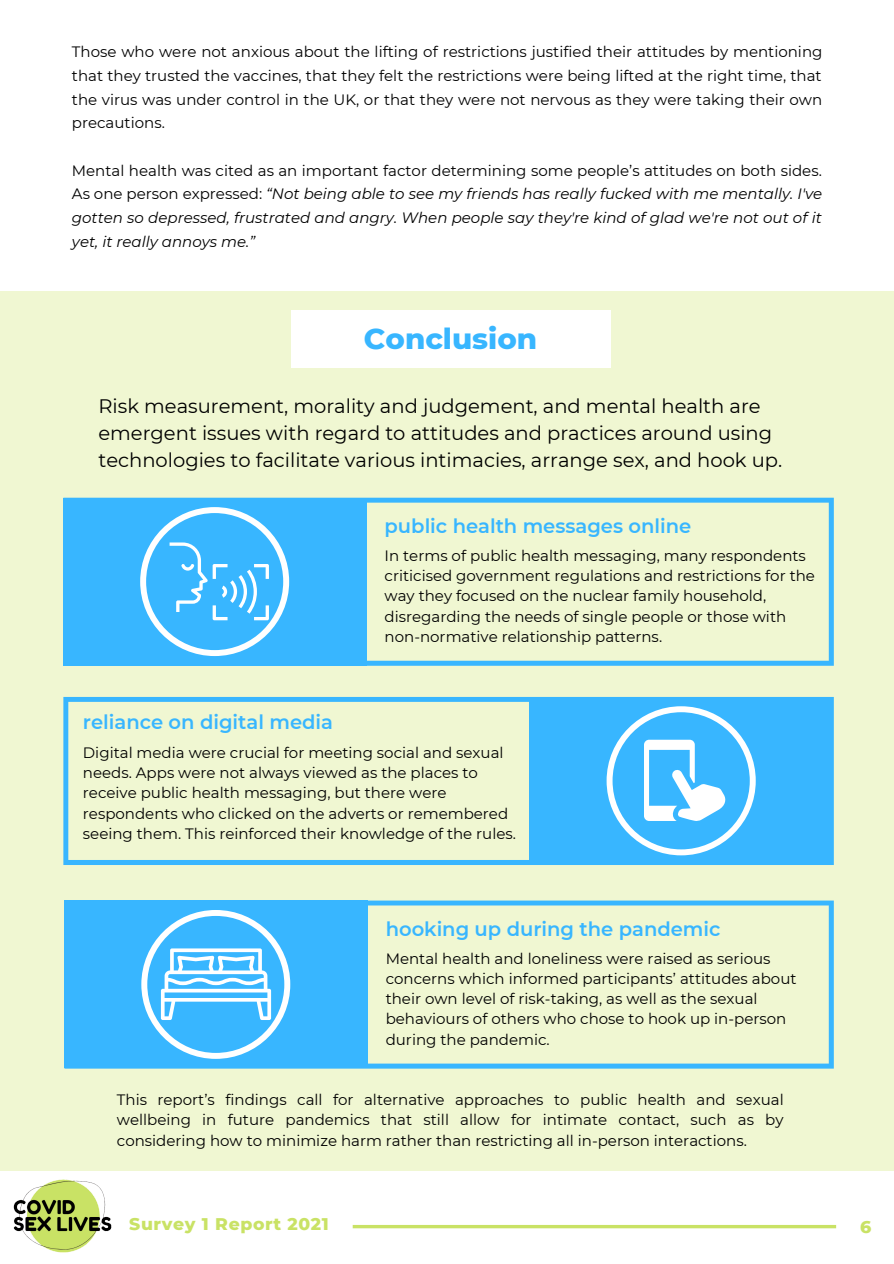
<style>
.page{position:relative;width:894px;height:1264px;background:#fff}
.page>*{position:absolute;margin:0;border:0;box-sizing:border-box;transform-origin:0 0}
.t1{font:800 29.25px "Montserrat";color:#38b6ff}
.t2{font:19.5px/27px "Montserrat";color:#000}
.t3{font:600 19.5px "Montserrat";color:#38b6ff}
.t4{font:800 17.25px "Montserrat";letter-spacing:.04em;color:#c9e265}
.t5{font:15px/20.2px "Montserrat";color:#000}
.t6{font:italic 15px/23.7px "Montserrat";color:#000;text-align:justify}
.s1{font-style:normal}
</style>
<div class="page">
<div style="left:0;top:291px;width:893px;height:880px;background:#f0f7d2"></div>
<svg style="left:366px;top:497px;width:467px;height:168px"></svg>
<svg style="left:63px;top:697px;width:770px;height:168px"></svg>
<div style="left:291px;top:311px;width:319px;height:57px;background:#fff"></div>
<div style="left:63px;top:497px;width:303px;height:168px;background:#38b6ff"></div>
<svg style="left:367px;top:900px;width:466px;height:168px"></svg>
<div style="left:64px;top:900px;width:303px;height:168px;background:#38b6ff"></div>
<div style="left:529px;top:697px;width:303px;height:167px;background:#38b6ff"></div>
<svg style="left:140px;top:507px;width:149px;height:149px"></svg>
<svg style="left:606px;top:706px;width:149px;height:149px"></svg>
<svg style="left:141px;top:910px;width:149px;height:148px"></svg>
<svg style="left:352px;top:1225px;width:483px;height:3px"></svg>
<img style="left:13px;top:1179px;width:99px;height:74px">
<p class="t5" style="left:72px;top:40px;width:751px;line-height:23.7px;text-align:justify">Those who were not anxious about the lifting of restrictions justified their attitudes by mentioning that they trusted the vaccines, that they felt the restrictions were being lifted at the right time, that the virus was under control in the UK, or that they were not nervous as they were taking their own precautions.</p>
<p class="t6" style="left:72px;top:158px;width:751px"><span class="s1">Mental health was cited as an important factor determining some people’s attitudes on both sides.<br>As one person expressed:</span> “Not being able to see my friends has really fucked with me mentally. I've gotten so depressed, frustrated and angry. When people say they're kind of glad we're not out of it yet, it really annoys me.”</p>
<p class="t1" style="left:364px;top:321px;width:175px">Conclusion</p>
<p class="t2" style="left:98px;top:392px;width:685px">Risk measurement, morality and judgement, and mental health are emergent issues with regard to attitudes and practices around using technologies to facilitate various intimacies, arrange sex, and hook up.</p>
<p class="t3" style="left:384px;top:514px;width:308px">public health messages online</p>
<p class="t5" style="left:384px;top:545px;width:432px">In terms of public health messaging, many respondents criticised government regulations and restrictions for the way they focused on the nuclear family household, disregarding the needs of single people or those with non-normative relationship patterns.</p>
<p class="t3" style="left:83px;top:709px;width:251px">reliance on digital media</p>
<p class="t5" style="left:83px;top:742px;width:434px">Digital media were crucial for meeting social and sexual needs. Apps were not always viewed as the places to receive public health messaging, but there were respondents who clicked on the adverts or remembered seeing them. This reinforced their knowledge of the rules.</p>
<p class="t3" style="left:385px;top:916px;width:336px">hooking up during the pandemic</p>
<p class="t5" style="left:385px;top:948px;width:412px">Mental health and loneliness were raised as serious concerns which informed participants’ attitudes about their own level of risk-taking, as well as the sexual behaviours of others who chose to hook up in-person during the pandemic.</p>
<p class="t5" style="left:117px;top:1089px;width:668px;text-align:justify">This report’s findings call for alternative approaches to public health and sexual wellbeing in future pandemics that still allow for intimate contact, such as by considering how to minimize harm rather than restricting all in-person interactions.</p>
<p class="t4" style="left:129px;top:1213px;width:201px">Survey 1 Report 2021</p>
<p class="t4" style="left:859px;top:1216px;width:13px">6</p>
</div>
